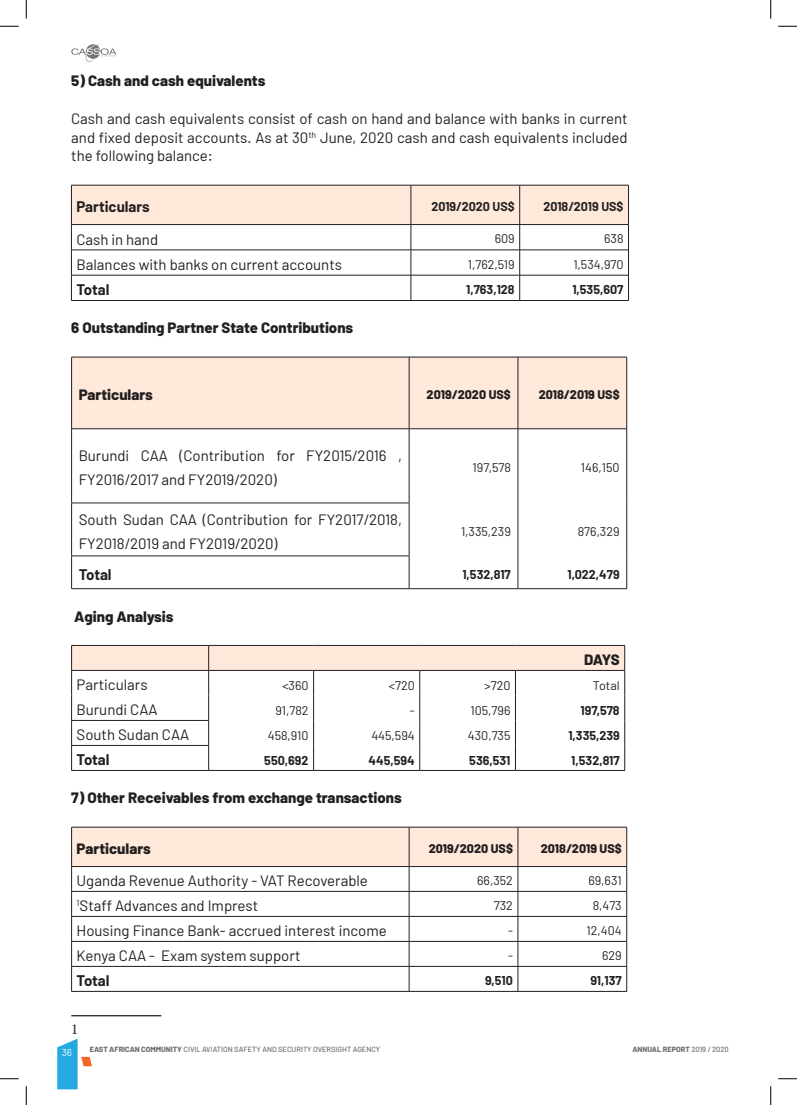
<style>
.page{position:relative;width:797px;height:1105px;background:#fff}
.page>*{position:absolute;margin:0;border:0;box-sizing:border-box;transform-origin:0 0}
.t1{font:15px/18.8px "Barlow";color:#231f20}
.t2{font:800 15px "Barlow";color:#231f20}
.t3{font:700 15px "Barlow";color:#231f20}
.t4{font:15px "Minion Pro";color:#231f20}
.t5{font:12.5px "Barlow";color:#231f20}
.t6{font:700 12.5px "Barlow";color:#231f20}
.t7{font:800 12.5px "Barlow";color:#231f20}
.t8{font:10px "Barlow";color:#fff}
.t9{font:500 7.5px "Barlow";color:#6f7073}
.t10{font:800 7.5px "Barlow";color:#6f7073}
.s1{font-weight:800}
.s2{font-weight:500}
</style>
<div class="page">
<svg style="left:57px;top:1038px;width:35px;height:51px"></svg>
<svg style="left:71px;top:44px;width:45px;height:18px"></svg>
<svg style="left:71px;top:185px;width:558px;height:115px"></svg>
<hr style="left:71px;top:300px;width:340px;height:1px;background:#231f20">
<hr style="left:411px;top:300px;width:108px;height:1px;background:#231f20">
<hr style="left:519px;top:300px;width:109px;height:1px;background:#231f20">
<div style="left:72px;top:358px;width:554px;height:71px;background:#fee9db"></div>
<hr style="left:71px;top:429px;width:1px;height:74px;background:#231f20">
<hr style="left:409px;top:429px;width:1px;height:74px;background:#231f20">
<hr style="left:517px;top:429px;width:1px;height:74px;background:#231f20">
<hr style="left:626px;top:429px;width:1px;height:74px;background:#231f20">
<hr style="left:71px;top:503px;width:338px;height:1px;background:#231f20">
<hr style="left:71px;top:503px;width:1px;height:53px;background:#231f20">
<hr style="left:409px;top:503px;width:1px;height:53px;background:#231f20">
<hr style="left:517px;top:503px;width:1px;height:53px;background:#231f20">
<hr style="left:626px;top:503px;width:1px;height:53px;background:#231f20">
<hr style="left:71px;top:556px;width:1px;height:32px;background:#231f20">
<hr style="left:71px;top:556px;width:338px;height:1px;background:#231f20">
<hr style="left:71px;top:588px;width:338px;height:1px;background:#231f20">
<hr style="left:409px;top:588px;width:109px;height:1px;background:#231f20">
<hr style="left:518px;top:588px;width:109px;height:1px;background:#231f20">
<hr style="left:409px;top:556px;width:1px;height:32px;background:#231f20">
<hr style="left:517px;top:556px;width:1px;height:32px;background:#231f20">
<hr style="left:626px;top:556px;width:1px;height:32px;background:#231f20">
<hr style="left:71px;top:357px;width:338px;height:1px;background:#231f20">
<hr style="left:71px;top:357px;width:1px;height:72px;background:#231f20">
<hr style="left:71px;top:429px;width:338px;height:1px;background:#231f20">
<hr style="left:409px;top:357px;width:109px;height:1px;background:#231f20">
<hr style="left:409px;top:357px;width:1px;height:72px;background:#231f20">
<hr style="left:409px;top:429px;width:109px;height:1px;background:#231f20">
<hr style="left:518px;top:357px;width:109px;height:1px;background:#231f20">
<hr style="left:517px;top:357px;width:1px;height:72px;background:#231f20">
<hr style="left:626px;top:357px;width:1px;height:72px;background:#231f20">
<hr style="left:518px;top:429px;width:109px;height:1px;background:#231f20">
<hr style="left:71px;top:770px;width:138px;height:1px;background:#231f20">
<hr style="left:209px;top:770px;width:104px;height:1px;background:#231f20">
<hr style="left:313px;top:770px;width:107px;height:1px;background:#231f20">
<hr style="left:420px;top:770px;width:95px;height:1px;background:#231f20">
<hr style="left:515px;top:770px;width:110px;height:1px;background:#231f20">
<svg style="left:71px;top:645px;width:554px;height:125px"></svg>
<hr style="left:209px;top:670px;width:104px;height:1px;background:#231f20">
<hr style="left:313px;top:670px;width:107px;height:1px;background:#231f20">
<hr style="left:420px;top:670px;width:95px;height:1px;background:#231f20">
<hr style="left:515px;top:670px;width:110px;height:1px;background:#231f20">
<hr style="left:71px;top:991px;width:338px;height:1px;background:#231f20">
<hr style="left:409px;top:991px;width:109px;height:1px;background:#231f20">
<hr style="left:518px;top:991px;width:109px;height:1px;background:#231f20">
<svg style="left:71px;top:828px;width:556px;height:163px"></svg>
<hr style="left:71px;top:827px;width:338px;height:1px;background:#231f20">
<hr style="left:71px;top:827px;width:1px;height:39px;background:#231f20">
<hr style="left:71px;top:866px;width:338px;height:1px;background:#231f20">
<hr style="left:409px;top:827px;width:109px;height:1px;background:#231f20">
<hr style="left:409px;top:827px;width:1px;height:39px;background:#231f20">
<hr style="left:409px;top:866px;width:109px;height:1px;background:#231f20">
<hr style="left:518px;top:827px;width:109px;height:1px;background:#231f20">
<hr style="left:517px;top:827px;width:1px;height:39px;background:#231f20">
<hr style="left:626px;top:827px;width:1px;height:39px;background:#231f20">
<hr style="left:518px;top:866px;width:109px;height:1px;background:#231f20">
<hr style="left:71px;top:1015px;width:90px;height:1px;background:#231f20">
<svg style="left:0;top:25px;width:19px;height:2px"></svg>
<svg style="left:778px;top:25px;width:19px;height:2px"></svg>
<svg style="left:0;top:1078px;width:19px;height:1px"></svg>
<svg style="left:778px;top:1078px;width:19px;height:1px"></svg>
<svg style="left:25px;top:0;width:2px;height:19px"></svg>
<svg style="left:25px;top:1086px;width:2px;height:19px"></svg>
<svg style="left:770px;top:0;width:1px;height:19px"></svg>
<svg style="left:770px;top:1086px;width:1px;height:19px"></svg>
<p class="t2" style="left:71px;top:72px;width:196px">5) Cash and cash equivalents</p>
<p class="t1" style="left:71px;top:109px;width:558px;text-align:justify">Cash and cash equivalents consist of cash on hand and balance with banks in current and fixed deposit accounts. As at 30<sup>th</sup> June, 2020 cash and cash equivalents included the following balance:</p>
<p class="t3" style="left:76px;top:198px;width:75px">Particulars</p>
<p class="t6" style="left:431px;top:199px;width:85px">2019/2020 US$</p>
<p class="t6" style="left:543px;top:199px;width:82px">2018/2019 US$</p>
<p class="t1" style="left:76px;top:230px;width:83px">Cash in hand</p>
<p class="t5" style="left:494px;top:231px;width:22px">609</p>
<p class="t5" style="left:604px;top:231px;width:21px">638</p>
<p class="t1" style="left:76px;top:255px;width:267px">Balances with banks on current accounts</p>
<p class="t5" style="left:468px;top:257px;width:48px">1,762,519</p>
<p class="t5" style="left:573px;top:257px;width:52px">1,534,970</p>
<p class="t3" style="left:76px;top:281px;width:35px">Total</p>
<p class="t6" style="left:466px;top:282px;width:50px">1,763,128</p>
<p class="t6" style="left:572px;top:282px;width:53px">1,535,607</p>
<p class="t2" style="left:71px;top:318px;width:283px">6 Outstanding Partner State Contributions</p>
<p class="t2" style="left:79px;top:386px;width:76px">Particulars</p>
<p class="t7" style="left:426px;top:387px;width:86px">2019/2020 US$</p>
<p class="t7" style="left:538px;top:387px;width:82px">2018/2019 US$</p>
<p class="t1" style="left:79px;top:444px;width:325px;line-height:23.8px">Burundi CAA (Contribution for FY2015/2016 ,<br>FY2016/2017 and FY2019/2020)</p>
<p class="t1" style="left:79px;top:507px;width:325px;line-height:23.8px">South Sudan CAA (Contribution for FY2017/2018,<br>FY2018/2019 and FY2019/2020)</p>
<p class="t5" style="left:472px;top:460px;width:40px">197,578</p>
<p class="t5" style="left:581px;top:460px;width:40px">146,150</p>
<p class="t5" style="left:461px;top:523px;width:51px">1,335,239</p>
<p class="t5" style="left:578px;top:523px;width:43px">876,329</p>
<p class="t3" style="left:79px;top:565px;width:35px">Total</p>
<p class="t6" style="left:462px;top:566px;width:50px">1,532,817</p>
<p class="t6" style="left:567px;top:566px;width:54px">1,022,479</p>
<p class="t2" style="left:74px;top:607px;width:101px">Aging Analysis</p>
<p class="t2" style="left:584px;top:651px;width:37px">DAYS</p>
<p class="t1" style="left:77px;top:675px;width:72px">Particulars</p>
<p class="t5" style="left:282px;top:678px;width:28px">&lt;360</p>
<p class="t5" style="left:389px;top:678px;width:27px">&lt;720</p>
<p class="t5" style="left:484px;top:678px;width:27px">&gt;720</p>
<p class="t5" style="left:593px;top:678px;width:28px">Total</p>
<p class="t1" style="left:77px;top:700px;width:82px">Burundi CAA</p>
<p class="t5" style="left:275px;top:703px;width:34px">91,782</p>
<p class="t5" style="left:410px;top:703px;width:6px">-</p>
<p class="t5" style="left:470px;top:703px;width:41px">105,796</p>
<p class="t6" style="left:580px;top:703px;width:41px">197,578</p>
<p class="t1" style="left:77px;top:725px;width:114px">South Sudan CAA</p>
<p class="t5" style="left:268px;top:728px;width:42px">458,910</p>
<p class="t5" style="left:371px;top:728px;width:45px">445,594</p>
<p class="t5" style="left:468px;top:728px;width:44px">430,735</p>
<p class="t6" style="left:568px;top:728px;width:53px">1,335,239</p>
<p class="t3" style="left:77px;top:751px;width:35px">Total</p>
<p class="t6" style="left:264px;top:753px;width:46px">550,692</p>
<p class="t6" style="left:368px;top:753px;width:48px">445,594</p>
<p class="t6" style="left:469px;top:753px;width:43px">536,531</p>
<p class="t6" style="left:571px;top:753px;width:50px">1,532,817</p>
<p class="t2" style="left:71px;top:788px;width:332px">7) Other Receivables from exchange transactions</p>
<p class="t2" style="left:77px;top:840px;width:76px">Particulars</p>
<p class="t7" style="left:429px;top:841px;width:86px">2019/2020 US$</p>
<p class="t7" style="left:540px;top:841px;width:82px">2018/2019 US$</p>
<p class="t1" style="left:77px;top:871px;width:293px">Uganda Revenue Authority - VAT Recoverable</p>
<p class="t5" style="left:477px;top:873px;width:37px">66,352</p>
<p class="t5" style="left:588px;top:873px;width:35px">69,631</p>
<p class="t1" style="left:77px;top:896px;width:183px"><sup>1</sup>Staff Advances and Imprest</p>
<p class="t5" style="left:494px;top:898px;width:21px">732</p>
<p class="t5" style="left:592px;top:898px;width:31px">8,473</p>
<p class="t1" style="left:77px;top:921px;width:312px">Housing Finance Bank- accrued interest income</p>
<p class="t5" style="left:508px;top:923px;width:6px">-</p>
<p class="t5" style="left:586px;top:923px;width:37px">12,404</p>
<p class="t1" style="left:77px;top:946px;width:225px">Kenya CAA - Exam system support</p>
<p class="t5" style="left:508px;top:948px;width:6px">-</p>
<p class="t5" style="left:602px;top:948px;width:21px">629</p>
<p class="t3" style="left:77px;top:972px;width:35px">Total</p>
<p class="t6" style="left:485px;top:973px;width:29px">9,510</p>
<p class="t6" style="left:590px;top:973px;width:33px">91,137</p>
<p class="t4" style="left:71px;top:1019px;width:9px">1</p>
<p class="t8" style="left:62px;top:1046px;width:12px">36</p>
<p class="t9" style="left:90px;top:1045px;width:292px"><span class="s1">EAST AFRICAN COMMUNITY</span> CIVIL AVIATION SAFETY AND SECURITY OVERSIGHT AGENCY</p>
<p class="t10" style="left:632px;top:1045px;width:98px">ANNUAL REPORT <span class="s2">2019 / 2020</span></p>
</div>
